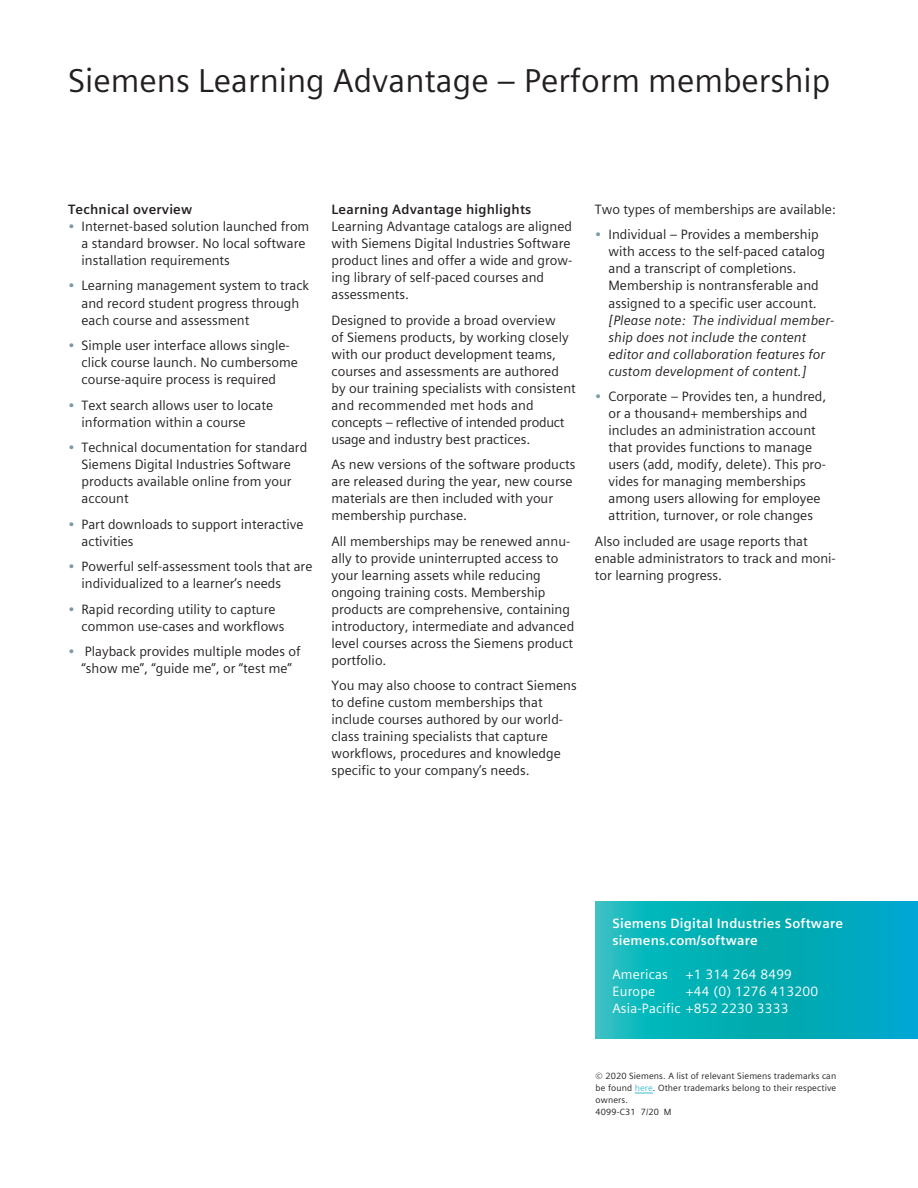
<style>
.page{position:relative;width:918px;height:1188px;background:#fff}
.page>*{position:absolute;margin:0;border:0;box-sizing:border-box;transform-origin:0 0}
.Head_Blk__22pt_120{font:33px "Siemens Sans Global";color:#231f20}
.Body_text_Blk__9pt_4{font:13.5px/17px "Siemens Sans Global";color:#231f20}
.Contact_Snow__9pt_4m{font:13.5px/17px "Siemens Sans Global";letter-spacing:.015em;color:#fff}
.Contact_HEAD_Snow__9{font:700 13.5px "Siemens Sans Global";letter-spacing:.015em;color:#fff}
.Body_text_HEAD_Blk{font:700 13.5px "Siemens Sans Global";letter-spacing:.015em;color:#231f20}
.Legal_Text_6pt_8pt{font:9px/12px "Siemens Sans Global";letter-spacing:.015em;color:#231f20}
.s1{color:#7b99a9}
.s2{font-style:italic}
.s3{font-family:"Siemens Sans";color:#41bad2}
</style>
<div class="page">
<svg style="left:635px;top:1093px;width:18px;height:1px"></svg>
<svg style="left:595px;top:901px;width:323px;height:138px;background:#05aeba"></svg>
<p class="Head_Blk__22pt_120" style="left:68px;top:56px;width:764px">Siemens Learning Advantage – Perform membership</p>
<p class="Body_text_HEAD_Blk" style="left:68px;top:199px;width:126px">Technical overview</p>
<p class="Body_text_Blk__9pt_4" style="left:82px;top:218px;width:229px;text-indent:-14px"><span class="s1">•</span> Internet-based solution launched from a standard browser. No local software installation requirements</p>
<p class="Body_text_Blk__9pt_4" style="left:82px;top:277px;width:229px;text-indent:-14px"><span class="s1">•</span> Learning management system to track and record student progress through each course and assessment</p>
<p class="Body_text_Blk__9pt_4" style="left:82px;top:337px;width:218px;text-indent:-14px"><span class="s1">•</span> Simple user interface allows single&shy;click course launch. No cumbersome course-aquire process is required</p>
<p class="Body_text_Blk__9pt_4" style="left:82px;top:396px;width:193px;text-indent:-14px"><span class="s1">•</span> Text search allows user to locate information within a course</p>
<p class="Body_text_Blk__9pt_4" style="left:82px;top:439px;width:227px;text-indent:-14px"><span class="s1">•</span> Technical documentation for standard<br>Siemens Digital Industries Software products available online from your account</p>
<p class="Body_text_Blk__9pt_4" style="left:82px;top:516px;width:224px;text-indent:-14px"><span class="s1">•</span> Part downloads to support interactive activities</p>
<p class="Body_text_Blk__9pt_4" style="left:82px;top:558px;width:232px;text-indent:-14px"><span class="s1">•</span> Powerful self-assessment tools that are individualized to a learner‘s needs</p>
<p class="Body_text_Blk__9pt_4" style="left:82px;top:601px;width:205px;text-indent:-14px"><span class="s1">•</span> Rapid recording utility to capture common use-cases and workflows</p>
<p class="Body_text_Blk__9pt_4" style="left:68px;top:643px;width:234px;text-align:center"><span class="s1">•</span> Playback provides multiple modes of “show me”, “guide me”, or “test me”</p>
<p class="Body_text_HEAD_Blk" style="left:332px;top:199px;width:201px">Learning Advantage highlights</p>
<p class="Body_text_Blk__9pt_4" style="left:332px;top:218px;width:242px">Learning Advantage catalogs are aligned with Siemens Digital Industries Software product lines and offer a wide and grow&shy;ing library of self-paced courses and assessments.</p>
<p class="Body_text_Blk__9pt_4" style="left:332px;top:311px;width:246px">Designed to provide a broad overview<br>of Siemens products, by working closely with our product development teams, courses and assessments are authored by our training specialists with consistent and recommended met hods and concepts – reflective of intended product usage and industry best practices.</p>
<p class="Body_text_Blk__9pt_4" style="left:332px;top:456px;width:246px">As new versions of the software products are released during the year, new course materials are then included with your membership purchase.</p>
<p class="Body_text_Blk__9pt_4" style="left:332px;top:533px;width:244px">All memberships may be renewed annu&shy;ally to provide uninterrupted access to your learning assets while reducing ongoing training costs. Membership products are comprehensive, containing introductory, intermediate and advanced level courses across the Siemens product portfolio.</p>
<p class="Body_text_Blk__9pt_4" style="left:332px;top:677px;width:247px">You may also choose to contract Siemens to define custom memberships that include courses authored by our world&shy;class training specialists that capture workflows, procedures and knowledge specific to your company’s needs.</p>
<p class="Body_text_Blk__9pt_4" style="left:595px;top:201px;width:242px">Two types of memberships are available:</p>
<p class="Body_text_Blk__9pt_4" style="left:608px;top:226px;width:227px;text-indent:-14px"><span class="s1">•</span> Individual – Provides a membership with access to the self-paced catalog and a transcript of completions.<br>Membership is nontransferable and assigned to a specific user account. <span class="s2">[Please note: The individual member&shy;ship does not include the content editor and collaboration features for custom development of content.]</span></p>
<p class="Body_text_Blk__9pt_4" style="left:608px;top:388px;width:219px;text-indent:-14px"><span class="s1">•</span> Corporate – Provides ten, a hundred, or a thousand+ memberships and includes an administration account that provides functions to manage users (add, modify, delete). This pro&shy;vides for managing memberships among users allowing for employee attrition, turnover, or role changes</p>
<p class="Body_text_Blk__9pt_4" style="left:595px;top:533px;width:242px">Also included are usage reports that enable administrators to track and moni&shy;tor learning progress.</p>
<p class="Contact_HEAD_Snow__9" style="left:612px;top:913px;width:232px">Siemens Digital Industries Software</p>
<p class="Contact_HEAD_Snow__9" style="left:612px;top:930px;width:147px">siemens.com/software</p>
<p class="Contact_Snow__9pt_4m" style="left:612px;top:966px;width:57px">Americas</p>
<p class="Contact_Snow__9pt_4m" style="left:686px;top:966px;width:108px">+1 314 264 8499</p>
<p class="Contact_Snow__9pt_4m" style="left:612px;top:983px;width:44px">Europe</p>
<p class="Contact_Snow__9pt_4m" style="left:612px;top:983px;width:207px;text-indent:73px">+44 (0) 1276 413200<br>Asia-Pacific +852 2230 3333</p>
<p class="Legal_Text_6pt_8pt" style="left:596px;top:1070px;width:242px">© 2020 Siemens. A list of relevant Siemens trademarks can be found <span class="s3">here</span>. Other trademarks belong to their respective owners.<br>4099-C31 7/20 M</p>
</div>
